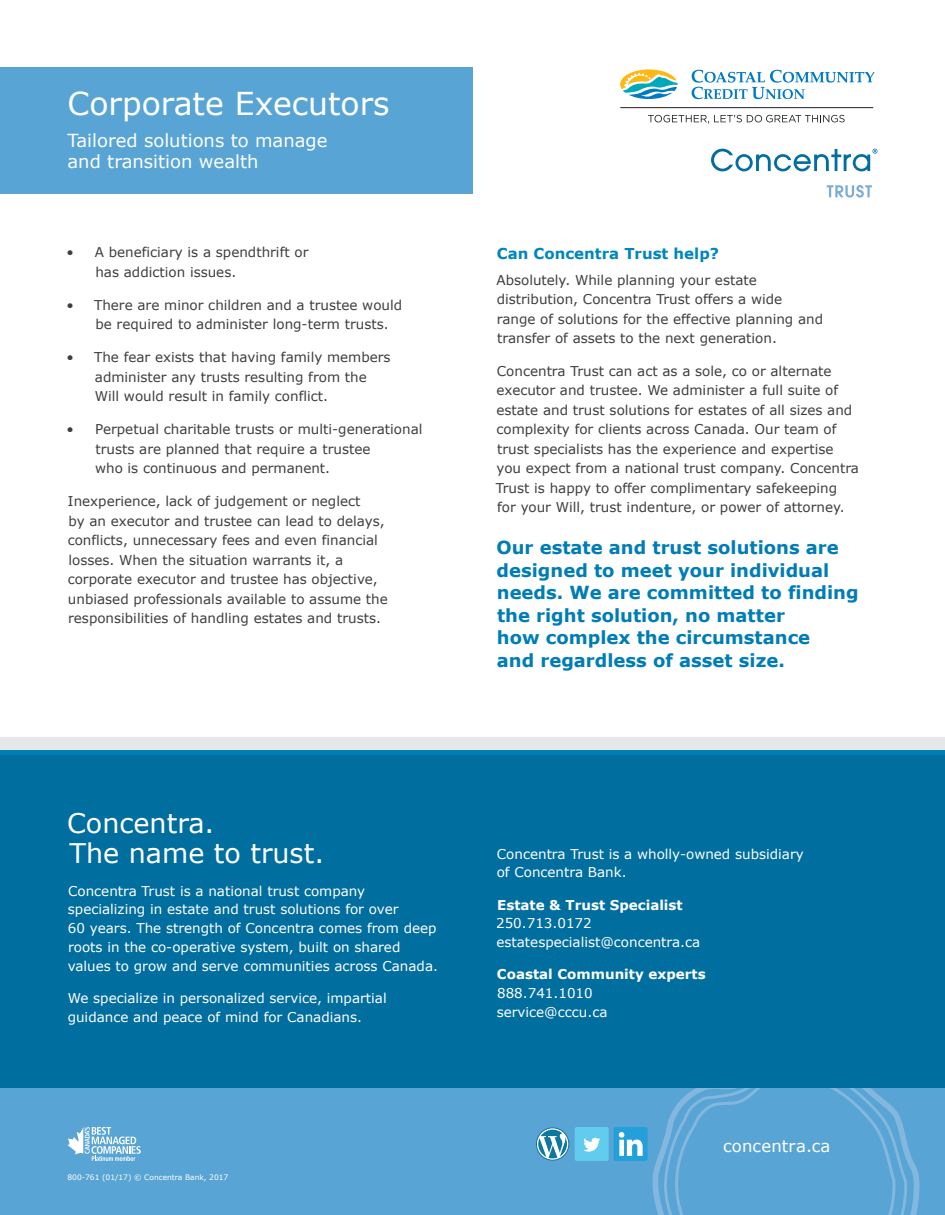
<style>
.page{position:relative;width:945px;height:1215px;background:#fff}
.page>*{position:absolute;margin:0;border:0;box-sizing:border-box;transform-origin:0 0}
.t1{font:31.5px "Verdana";color:#fff}
.t2{font:27px/30px "Verdana";color:#fff}
.t3{font:700 18px/22.5px "Verdana";color:#007db5}
.t4{font:18px/21px "Verdana";color:#fff}
.t5{font:16.5px "Verdana";letter-spacing:.01em;color:#fff}
.t6{font:700 15px "Verdana";color:#0086bb}
.t7{font:13.5px/19.5px "Verdana";color:#3e3e3f}
.t8{font:13.5px/18.8px "Verdana";color:#fff}
.t9{font:700 13.5px "Verdana";color:#fff}
.t10{font:7.5px "Verdana";color:#fff}
</style>
<div class="page">
<div style="left:0;top:68px;width:472px;height:126px;background:#58a5d5"></div>
<div style="left:0;top:1088px;width:945px;height:127px;background:#58a5d5"></div>
<svg style="left:68px;top:1127px;width:73px;height:34px"></svg>
<svg style="left:652px;top:1088px;width:268px;height:127px"></svg>
<div style="left:614px;top:1127px;width:34px;height:34px;background:#239fd9;border-radius:2px"></div>
<div style="left:575px;top:1127px;width:34px;height:34px;background:#61ccee;border-radius:2px"></div>
<svg style="left:583px;top:1138px;width:17px;height:14px"></svg>
<svg style="left:619px;top:1132px;width:24px;height:24px"></svg>
<svg style="left:536px;top:1127px;width:33px;height:34px"></svg>
<div style="left:0;top:751px;width:945px;height:337px;background:#006e9f"></div>
<hr style="left:0;top:750px;width:945px;height:4px;background:#007db5">
<div style="left:0;top:737px;width:945px;height:13px;background:#e6e7e9"></div>
<svg style="left:711px;top:149px;width:167px;height:22px"></svg>
<svg style="left:827px;top:185px;width:45px;height:13px"></svg>
<svg style="left:620px;top:69px;width:255px;height:55px"></svg>
<h1 class="t1" style="left:68px;top:83px;width:324px">Corporate Executors</h1>
<h3 class="t4" style="left:68px;top:129px;width:262px">Tailored solutions to manage and transition wealth</h3>
<p class="t7" style="left:95px;top:242px;width:215px;text-indent:-29px">• A beneficiary is a spendthrift or has addiction issues.</p>
<p class="t7" style="left:95px;top:295px;width:308px;text-indent:-29px">• There are minor children and a trustee would be required to administer long-term trusts.</p>
<p class="t7" style="left:95px;top:347px;width:297px;text-indent:-28px">• The fear exists that having family members administer any trusts resulting from the<br>Will would result in family conflict.</p>
<p class="t7" style="left:95px;top:419px;width:329px;text-indent:-29px">• Perpetual charitable trusts or multi-generational trusts are planned that require a trustee<br>who is continuous and permanent.</p>
<p class="t7" style="left:68px;top:491px;width:322px">Inexperience, lack of judgement or neglect<br>by an executor and trustee can lead to delays, conflicts, unnecessary fees and even financial losses. When the situation warrants it, a corporate executor and trustee has objective, unbiased professionals available to assume the responsibilities of handling estates and trusts.</p>
<h2 class="t2" style="left:67px;top:808px;width:259px">Concentra.<br>The name to trust.</h2>
<p class="t8" style="left:68px;top:881px;width:372px">Concentra Trust is a national trust company specializing in estate and trust solutions for over<br>60 years. The strength of Concentra comes from deep roots in the co-operative system, built on shared values to grow and serve communities across Canada.</p>
<p class="t8" style="left:68px;top:988px;width:321px">We specialize in personalized service, impartial guidance and peace of mind for Canadians.</p>
<p class="t10" style="left:68px;top:1172px;width:162px">800-761 (01/17) © Concentra Bank, 2017</p>
<p class="t6" style="left:497px;top:244px;width:224px">Can Concentra Trust help?</p>
<p class="t7" style="left:496px;top:270px;width:328px">Absolutely. While planning your estate distribution, Concentra Trust offers a wide range of solutions for the effective planning and transfer of assets to the next generation.</p>
<p class="t7" style="left:496px;top:361px;width:365px">Concentra Trust can act as a sole, co or alternate executor and trustee. We administer a full suite of estate and trust solutions for estates of all sizes and complexity for clients across Canada. Our team of trust specialists has the experience and expertise you expect from a national trust company. Concentra Trust is happy to offer complimentary safekeeping for your Will, trust indenture, or power of attorney.</p>
<h3 class="t3" style="left:496px;top:536px;width:364px">Our estate and trust solutions are designed to meet your individual needs. We are committed to finding the right solution, no matter<br>how complex the circumstance<br>and regardless of asset size.</h3>
<p class="t8" style="left:497px;top:844px;width:309px">Concentra Trust is a wholly-owned subsidiary of Concentra Bank.</p>
<p class="t9" style="left:497px;top:896px;width:187px">Estate &amp; Trust Specialist</p>
<p class="t8" style="left:496px;top:914px;width:206px">250.713.0172 estatespecialist@concentra.ca</p>
<p class="t9" style="left:497px;top:966px;width:210px">Coastal Community experts</p>
<p class="t8" style="left:497px;top:983px;width:112px">888.741.1010 service@cccu.ca</p>
<p class="t5" style="left:723px;top:1135px;width:109px">concentra.ca</p>
</div>
